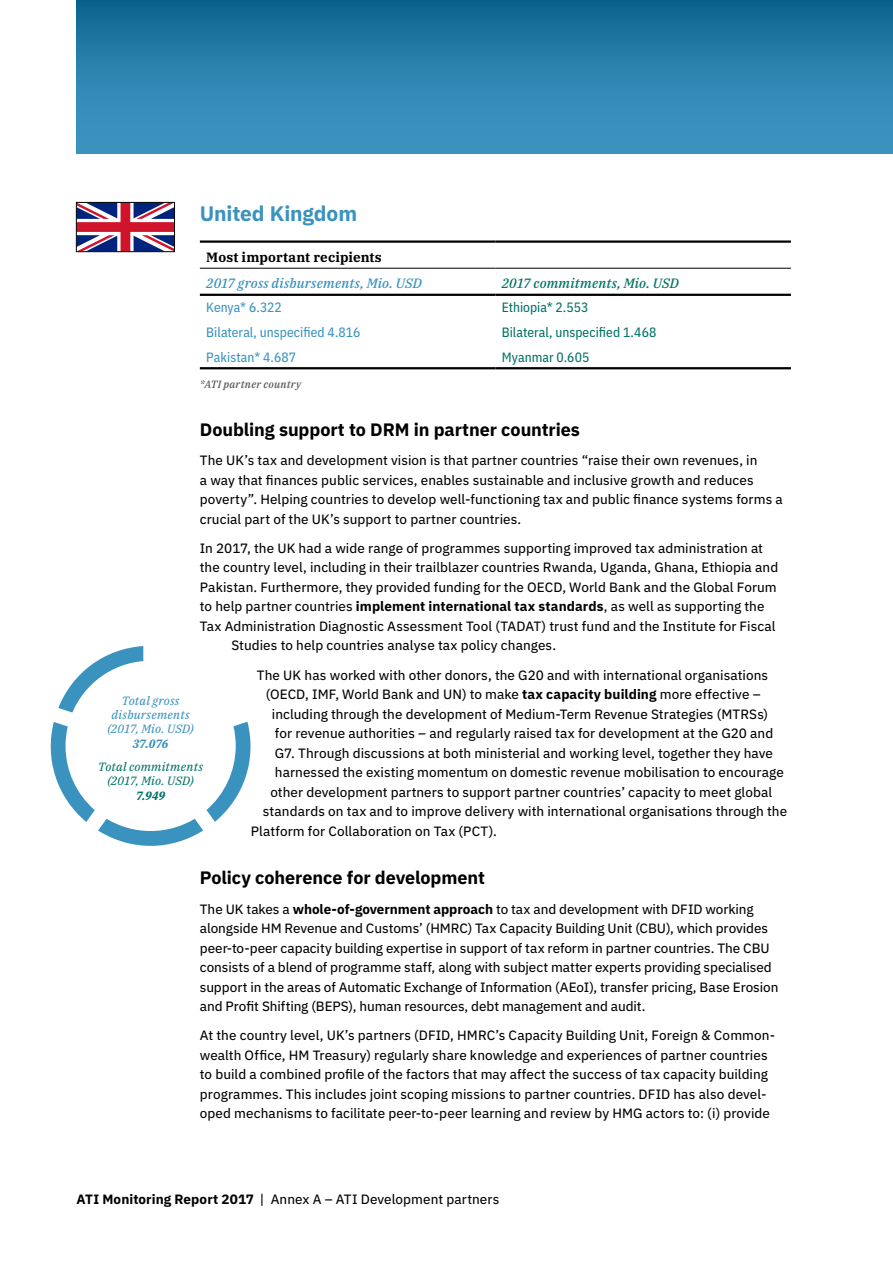
<style>
.page{position:relative;width:893px;height:1263px;background:#fff}
.page>*{position:absolute;margin:0;border:0;box-sizing:border-box;transform-origin:0 0}
.t1{font:700 21px "IBM Plex Sans";letter-spacing:-.005em;color:#3a93be}
.t2{font:700 18px "IBM Plex Sans";letter-spacing:-.005em;color:#000}
.t3{font:13.5px/19.5px "IBM Plex Sans Text";letter-spacing:.005em;color:#000}
.t4{font:13.5px/24.8px "IBM Plex Sans Cond Text";letter-spacing:.005em;color:#027368}
.t5{font:13.5px/24.8px "IBM Plex Sans Cond Text";letter-spacing:.005em;color:#3a93be}
.t6{font:italic 500 13.5px "IBM Plex Serif";letter-spacing:.01em;color:#3a93be}
.t7{font:700 13.5px "IBM Plex Serif";letter-spacing:.01em;color:#000}
.t8{font:italic 500 13.5px "IBM Plex Serif";letter-spacing:.01em;color:#027368}
.t9{font:italic 12px/14.4px "IBM Plex Serif Text";letter-spacing:.015em;color:#3a93be;text-align:center}
.t10{font:italic 12px/14.4px "IBM Plex Serif Text";letter-spacing:.015em;color:#027368;text-align:center}
.t11{font:italic 700 12px "IBM Plex Serif";color:#3a93be}
.t12{font:italic 700 12px "IBM Plex Serif";color:#027368}
.t13{font:italic 500 10.5px "IBM Plex Serif";letter-spacing:.025em;color:#575756}
.s1{font-family:"IBM Plex Sans";font-weight:700}
</style>
<div class="page">
<div style="left:77px;top:0;width:816px;height:153px;background:linear-gradient(to bottom,#0f6992,#429cc7)"></div>
<hr style="left:200px;top:240px;width:295px;height:3px;background:#000">
<hr style="left:495px;top:240px;width:296px;height:3px;background:#000">
<hr style="left:200px;top:294px;width:295px;height:2px;background:#000">
<hr style="left:495px;top:294px;width:296px;height:2px;background:#000">
<hr style="left:200px;top:367px;width:295px;height:2px;background:#000">
<hr style="left:495px;top:367px;width:296px;height:2px;background:#000">
<hr style="left:200px;top:268px;width:295px;height:1px;background:#000">
<hr style="left:495px;top:268px;width:296px;height:1px;background:#000">
<svg style="left:76px;top:202px;width:99px;height:50px"></svg>
<svg style="left:50px;top:646px;width:201px;height:200px"></svg>
<h1 class="t1" style="left:200px;top:197px;width:159px">United Kingdom</h1>
<p class="t7" style="left:206px;top:246px;width:177px">Most important recipients</p>
<p class="t6" style="left:206px;top:273px;width:217px">2017 gross disbursements, Mio. USD</p>
<p class="t8" style="left:502px;top:273px;width:179px">2017 commitments, Mio. USD</p>
<p class="t5" style="left:206px;top:294px;width:156px">Kenya* 6.322<br>Bilateral, unspecified 4.816<br>Pakistan* 4.687</p>
<p class="t4" style="left:502px;top:294px;width:156px">Ethiopia* 2.553<br>Bilateral, unspecified 1.468<br>Myanmar 0.605</p>
<p class="t13" style="left:200px;top:376px;width:103px">*ATI partner country</p>
<h2 class="t2" style="left:200px;top:415px;width:381px">Doubling support to DRM in partner countries</h2>
<p class="t3" style="left:200px;top:449px;width:584px">The UK’s tax and development vision is that partner countries “raise their own revenues, in<br>a way that finances public services, enables sustainable and inclusive growth and reduces poverty”. Helping countries to develop well-functioning tax and public finance systems forms a crucial part of the UK’s support to partner countries.</p>
<p class="t3" style="left:200px;top:537px;width:565px">In 2017, the UK had a wide range of programmes supporting improved tax administration at</p>
<p class="t3" style="left:200px;top:557px;width:580px">the country level, including in their trailblazer countries Rwanda, Uganda, Ghana, Ethiopia and</p>
<p class="t3" style="left:200px;top:576px;width:578px">Pakistan. Furthermore, they provided funding for the OECD, World Bank and the Global Forum</p>
<p class="t3" style="left:200px;top:596px;width:566px">to help partner countries <span class="s1">implement international tax standards</span>, as well as supporting the</p>
<p class="t3" style="left:200px;top:615px;width:577px">Tax Administration Diagnostic Assessment Tool (TADAT) trust fund and the Institute for Fiscal</p>
<p class="t3" style="left:231px;top:635px;width:326px">Studies to help countries analyse tax policy changes.</p>
<p class="t3" style="left:257px;top:664px;width:513px">The UK has worked with other donors, the G20 and with international organisations</p>
<p class="t3" style="left:266px;top:683px;width:496px">(OECD, IMF, World Bank and UN) to make <span class="s1">tax capacity building</span> more effective –</p>
<p class="t3" style="left:272px;top:703px;width:498px">including through the development of Medium-Term Revenue Strategies (MTRSs)</p>
<p class="t3" style="left:275px;top:722px;width:500px">for revenue authorities – and regularly raised tax for development at the G20 and</p>
<p class="t3" style="left:275px;top:742px;width:500px">G7. Through discussions at both ministerial and working level, together they have</p>
<p class="t3" style="left:275px;top:761px;width:510px">harnessed the existing momentum on domestic revenue mobilisation to encourage</p>
<p class="t3" style="left:270px;top:781px;width:503px">other development partners to support partner countries’ capacity to meet global</p>
<p class="t3" style="left:263px;top:800px;width:526px">standards on tax and to improve delivery with international organisations through the</p>
<p class="t3" style="left:251px;top:820px;width:248px">Platform for Collaboration on Tax (PCT).</p>
<h2 class="t2" style="left:200px;top:864px;width:287px">Policy coherence for development</h2>
<p class="t3" style="left:200px;top:898px;width:580px">The UK takes a <span class="s1">whole-of-government approach</span> to tax and development with DFID working alongside HM Revenue and Customs’ (HMRC) Tax Capacity Building Unit (CBU), which provides peer-to-peer capacity building expertise in support of tax reform in partner countries. The CBU consists of a blend of programme staff, along with subject matter experts providing specialised support in the areas of Automatic Exchange of Information (AEoI), transfer pricing, Base Erosion and Profit Shifting (BEPS), human resources, debt management and audit.</p>
<p class="t3" style="left:200px;top:1025px;width:577px">At the country level, UK’s partners (DFID, HMRC’s Capacity Building Unit, Foreign &amp; Common&shy;wealth Office, HM Treasury) regularly share knowledge and experiences of partner countries to build a combined profile of the factors that may affect the success of tax capacity building programmes. This includes joint scoping missions to partner countries. DFID has also devel&shy;oped mechanisms to facilitate peer-to-peer learning and review by HMG actors to: (i) provide</p>
<p class="t9" style="left:107px;top:692px;width:88px">Total gross disbursements (2017, Mio. USD)</p>
<p class="t11" style="left:133px;top:734px;width:37px">37.076</p>
<p class="t10" style="left:98px;top:758px;width:106px">Total commitments (2017, Mio. USD)</p>
<p class="t12" style="left:136px;top:786px;width:31px">7.949</p>
<p class="t3" style="left:77px;top:1189px;width:424px"><span class="s1">ATI Monitoring Report 2017</span> | Annex A – ATI Development partners</p>
</div>
